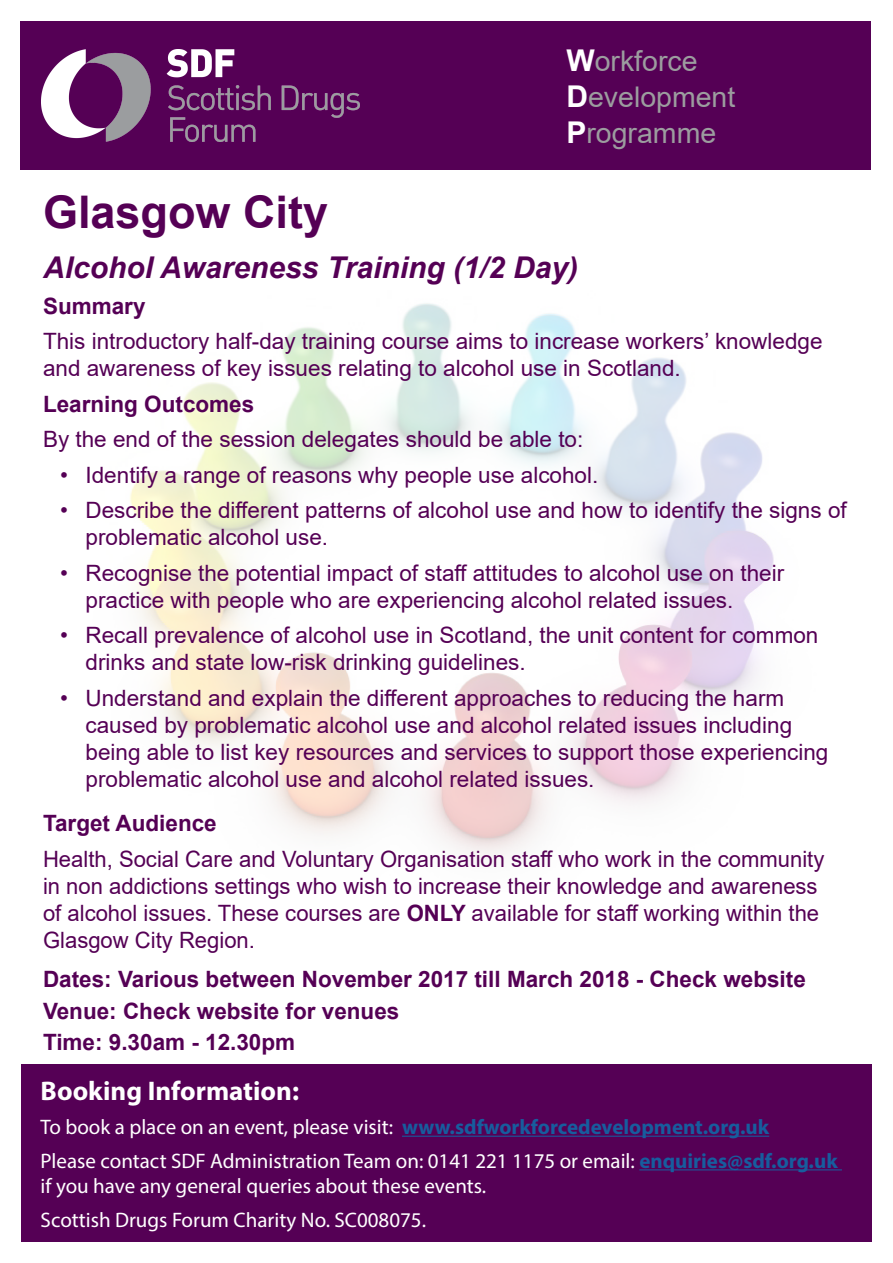
<style>
.page{position:relative;width:893px;height:1263px;background:#fff}
.page>*{position:absolute;margin:0;border:0;box-sizing:border-box;transform-origin:0 0}
.t1{font:700 45px "Arial";color:#505}
.t2{font:italic 700 30px "Arial";color:#505}
.t3{font:28.5px/36px "Arial";color:#9c9d9f}
.t4{font:700 27px "Myriad Pro";color:#fff}
.t5{font:22.5px/27px "Arial";color:#505}
.t6{font:700 22.5px/31.2px "Arial";color:#505}
.t7{font:21px/25.2px "Myriad Pro";color:#fff}
.s1{font-weight:700;font-size:30px;color:#fff}
.s2{font-weight:700}
.s3{font-weight:700;color:#175d9e}
</style>
<div class="page">
<img style="left:130px;top:303px;width:644px;height:553px">
<div style="left:21px;top:1064px;width:851px;height:178px;background:#505"></div>
<hr style="left:402px;top:1136px;width:367px;height:1px;background:#175d9e">
<hr style="left:639px;top:1169px;width:203px;height:1px;background:#175d9e">
<div style="left:21px;top:21px;width:850px;height:149px;background:#505"></div>
<img style="left:41px;top:50px;width:319px;height:92px">
<p class="t3" style="left:566px;top:42px;width:170px"><span class="s1">W</span>orkforce<br><span class="s1">D</span>evelopment<br><span class="s1">P</span>rogramme</p>
<h1 class="t1" style="left:43px;top:180px;width:287px">Glasgow City</h1>
<h2 class="t2" style="left:43px;top:248px;width:537px">Alcohol Awareness Training (1/2 Day)</h2>
<p class="t6" style="left:43px;top:291px;width:104px">Summary</p>
<p class="t5" style="left:43px;top:328px;width:781px">This introductory half-day training course aims to increase workers’ knowledge and awareness of key issues relating to alcohol use in Scotland.</p>
<p class="t6" style="left:43px;top:389px;width:213px">Learning Outcomes</p>
<p class="t5" style="left:43px;top:426px;width:542px">By the end of the session delegates should be able to:</p>
<p class="t5" style="left:60px;top:461px;width:540px">• Identify a range of reasons why people use alcohol.</p>
<p class="t5" style="left:86px;top:497px;width:763px;text-indent:-26px">• Describe the different patterns of alcohol use and how to identify the signs of problematic alcohol use.</p>
<p class="t5" style="left:86px;top:559px;width:700px;text-indent:-26px">• Recognise the potential impact of staff attitudes to alcohol use on their practice with people who are experiencing alcohol related issues.</p>
<p class="t5" style="left:86px;top:622px;width:734px;text-indent:-26px">• Recall prevalence of alcohol use in Scotland, the unit content for common drinks and state low-risk drinking guidelines.</p>
<p class="t5" style="left:86px;top:684px;width:744px;text-indent:-26px">• Understand and explain the different approaches to reducing the harm caused by problematic alcohol use and alcohol related issues including being able to list key resources and services to support those experiencing problematic alcohol use and alcohol related issues.</p>
<p class="t6" style="left:43px;top:808px;width:175px">Target Audience</p>
<p class="t5" style="left:43px;top:845px;width:783px">Health, Social Care and Voluntary Organisation staff who work in the community in non addictions settings who wish to increase their knowledge and awareness of alcohol issues. These courses are <span class="s2">ONLY</span> available for staff working within the Glasgow City Region.</p>
<p class="t6" style="left:43px;top:964px;width:764px">Dates: Various between November 2017 till March 2018 - Check website<br>Venue: Check website for venues<br>Time: 9.30am - 12.30pm</p>
<p class="t4" style="left:41px;top:1074px;width:260px">Booking Information:</p>
<p class="t7" style="left:41px;top:1114px;width:730px">To book a place on an event, please visit: <span class="s3">www.sdfworkforcedevelopment.org.uk</span></p>
<p class="t7" style="left:41px;top:1148px;width:799px">Please contact SDF Administration Team on: 0141 221 1175 or email: <span class="s3">enquiries@sdf.org.uk </span>if you have any general queries about these events.</p>
<p class="t7" style="left:41px;top:1207px;width:387px">Scottish Drugs Forum Charity No. SC008075.</p>
</div>
